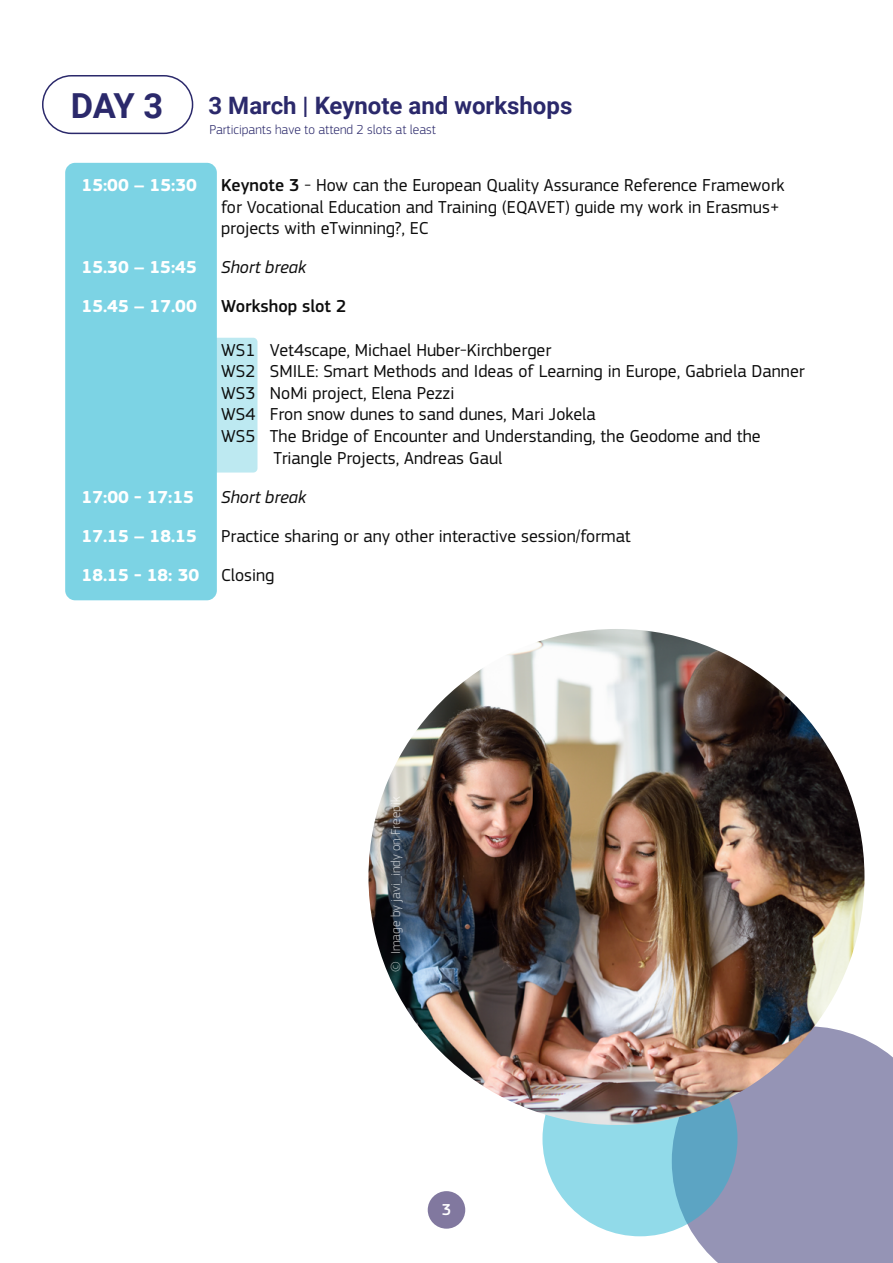
<style>
.page{position:relative;width:893px;height:1263px;background:#fff}
.page>*{position:absolute;margin:0;border:0;box-sizing:border-box;transform-origin:0 0}
.t1{font:700 34.5px "Roboto";color:#2b296b}
.t2{font:700 24px "Roboto";color:#2b296b}
.t3{font:18px/21.6px "EC Square Sans Pro";color:#0d0d0d}
.t4{font:700 18px "EC Square Sans Pro";color:#fff}
.t5{font:italic 18px "EC Square Sans Pro";color:#0d0d0d}
.t6{font:500 18px "EC Square Sans Pro";color:#0d0d0d}
.t7{font:500 16.5px "EC Square Sans Pro";color:#fff}
.t8{font:300 13.5px "EC Square Sans Pro";color:#2b296b}
.t9{font:300 13.5px "EC Square Sans Pro";color:#fff}
.s1{font-weight:500}
.s2{font-weight:700;color:#fff}
</style>
<div class="page">
<div style="left:428px;top:1191px;width:37px;height:38px;background:#81789f;border-radius:50%"></div>
<div style="left:132px;top:338px;width:125px;height:135px;background:#bde9f1;border-radius:4px"></div>
<div style="left:65px;top:163px;width:152px;height:437px;background:#7cd3e4;border-radius:10px"></div>
<div style="left:42px;top:75px;width:151px;height:59px;border:2px solid #2b296b;border-radius:29px"></div>
<div style="left:672px;top:1026px;width:221px;height:237px;background:#9594b5"></div>
<svg style="left:542px;top:1041px;width:195px;height:195px;background:#81c9dd"></svg>
<img style="left:368px;top:629px;width:496px;height:496px;border-radius:248px">
<h1 class="t1" style="left:71px;top:81px;width:94px">DAY 3</h1>
<h2 class="t2" style="left:209px;top:89px;width:365px">3 March | Keynote and workshops</h2>
<p class="t8" style="left:210px;top:121px;width:228px">Participants have to attend 2 slots at least</p>
<p class="t4" style="left:82px;top:175px;width:117px">15:00 – 15:30</p>
<p class="t3" style="left:221px;top:175px;width:565px"><span class="s1">Keynote 3</span> - How can the European Quality Assurance Reference Framework for Vocational Education and Training (EQAVET) guide my work in Erasmus+ projects with eTwinning?, EC</p>
<p class="t4" style="left:82px;top:257px;width:117px">15.30 – 15:45</p>
<p class="t5" style="left:221px;top:257px;width:87px">Short break</p>
<p class="t4" style="left:82px;top:296px;width:117px">15.45 – 17.00</p>
<p class="t6" style="left:221px;top:296px;width:127px">Workshop slot 2</p>
<p class="t3" style="left:221px;top:339px;width:332px">WS1 Vet4scape, Michael Huber-Kirchberger</p>
<p class="t3" style="left:221px;top:361px;width:585px">WS2 SMILE: Smart Methods and Ideas of Learning in Europe, Gabriela Danner</p>
<p class="t3" style="left:221px;top:382px;width:235px">WS3 NoMi project, Elena Pezzi</p>
<p class="t3" style="left:221px;top:404px;width:376px">WS4 Fron snow dunes to sand dunes, Mari Jokela</p>
<p class="t3" style="left:221px;top:425px;width:541px">WS5 The Bridge of Encounter and Understanding, the Geodome and the</p>
<p class="t3" style="left:274px;top:447px;width:230px">Triangle Projects, Andreas Gaul</p>
<p class="t4" style="left:82px;top:486px;width:114px">17:00 - 17:15</p>
<p class="t5" style="left:221px;top:486px;width:87px">Short break</p>
<p class="t4" style="left:82px;top:525px;width:117px">17.15 – 18.15</p>
<p class="t3" style="left:82px;top:516px;width:551px;line-height:39px;text-indent:140px">Practice sharing or any other interactive session/format<br><span class="s2">18.15 - 18: 30</span> Closing</p>
<p class="t9" style="left:388px;top:972px;width:177px;rotate:-90deg">© Image by javi_indy on Freepik</p>
<p class="t7" style="left:442px;top:1200px;width:11px">3</p>
</div>
